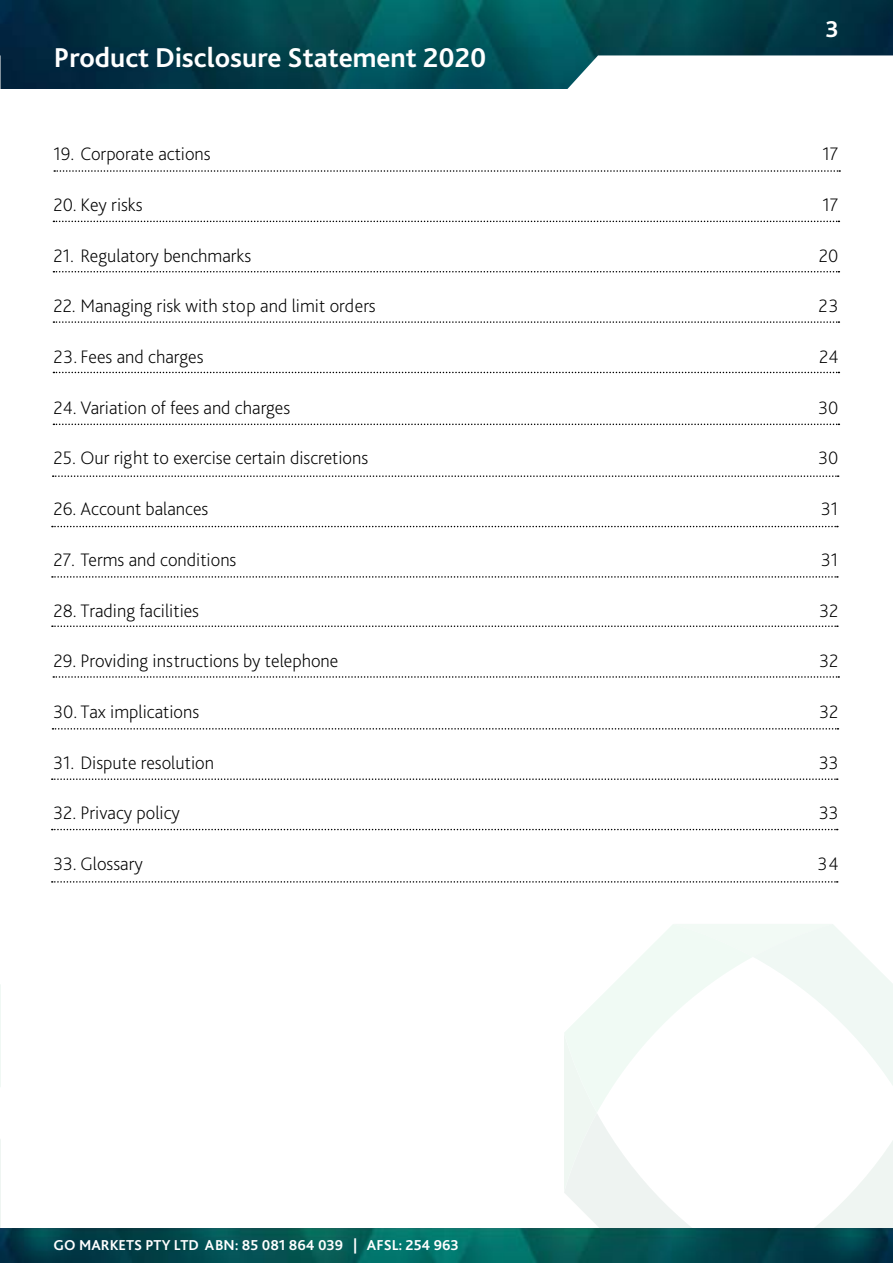
<style>
.page{position:relative;width:893px;height:1263px;background:#fff}
.page>*{position:absolute;margin:0;border:0;box-sizing:border-box;transform-origin:0 0}
.t1{font:700 28.5px "Bliss Pro";color:#fff}
.t2{font:700 24px "Bliss Pro";color:#fff}
.t3{font:200 18.9px "Bliss Pro";color:#000}
.t4{font:700 15px "Bliss Pro";color:#fff}
</style>
<div class="page">
<svg style="left:0;top:985px;width:1px;height:243px"></svg>
<svg style="left:564px;top:924px;width:329px;height:304px"></svg>
<img style="left:0;top:1228px;width:893px;height:35px">
<img style="left:0;top:0;width:893px;height:89px">
<svg style="left:0;top:55px;width:1px;height:34px"></svg>
<svg style="left:566px;top:55px;width:327px;height:34px"></svg>
<svg style="left:54px;top:170px;width:786px;height:2px"></svg>
<svg style="left:53px;top:221px;width:786px;height:1px"></svg>
<svg style="left:53px;top:271px;width:786px;height:1px"></svg>
<svg style="left:53px;top:321px;width:786px;height:2px"></svg>
<svg style="left:53px;top:372px;width:786px;height:1px"></svg>
<svg style="left:53px;top:424px;width:786px;height:1px"></svg>
<svg style="left:53px;top:475px;width:786px;height:2px"></svg>
<svg style="left:52px;top:526px;width:786px;height:1px"></svg>
<svg style="left:52px;top:576px;width:786px;height:2px"></svg>
<svg style="left:52px;top:625px;width:786px;height:2px"></svg>
<svg style="left:53px;top:676px;width:786px;height:2px"></svg>
<svg style="left:52px;top:728px;width:786px;height:1px"></svg>
<svg style="left:52px;top:778px;width:786px;height:2px"></svg>
<svg style="left:52px;top:829px;width:786px;height:1px"></svg>
<svg style="left:52px;top:881px;width:786px;height:2px"></svg>
<h1 class="t1" style="left:54px;top:40px;width:434px">Product Disclosure Statement 2020</h1>
<p class="t3" style="left:53px;top:142px;width:159px">19. Corporate actions</p>
<p class="t3" style="left:53px;top:193px;width:91px">20. Key risks</p>
<p class="t3" style="left:53px;top:244px;width:199px">21. Regulatory benchmarks</p>
<p class="t3" style="left:53px;top:294px;width:324px">22. Managing risk with stop and limit orders</p>
<p class="t3" style="left:53px;top:345px;width:152px">23. Fees and charges</p>
<p class="t3" style="left:53px;top:396px;width:238px">24. Variation of fees and charges</p>
<p class="t3" style="left:53px;top:446px;width:316px">25. Our right to exercise certain discretions</p>
<p class="t3" style="left:53px;top:497px;width:156px">26. Account balances</p>
<p class="t3" style="left:53px;top:548px;width:185px">27. Terms and conditions</p>
<p class="t3" style="left:53px;top:599px;width:147px">28. Trading facilities</p>
<p class="t3" style="left:53px;top:649px;width:286px">29. Providing instructions by telephone</p>
<p class="t3" style="left:53px;top:700px;width:147px">30. Tax implications</p>
<p class="t3" style="left:53px;top:751px;width:162px">31. Dispute resolution</p>
<p class="t3" style="left:53px;top:801px;width:128px">32. Privacy policy</p>
<p class="t3" style="left:53px;top:852px;width:91px">33. Glossary</p>
<p class="t4" style="left:54px;top:1236px;width:407px">GO MARKETS PTY LTD ABN: 85 081 864 039 | AFSL: 254 963</p>
<p class="t2" style="left:826px;top:14px;width:15px">3</p>
<p class="t3" style="left:822px;top:142px;width:18px">17</p>
<p class="t3" style="left:822px;top:193px;width:18px">17</p>
<p class="t3" style="left:819px;top:244px;width:21px">20</p>
<p class="t3" style="left:818px;top:294px;width:21px">23</p>
<p class="t3" style="left:819px;top:345px;width:21px">24</p>
<p class="t3" style="left:818px;top:396px;width:21px">30</p>
<p class="t3" style="left:818px;top:446px;width:21px">30</p>
<p class="t3" style="left:821px;top:497px;width:19px">31</p>
<p class="t3" style="left:821px;top:548px;width:19px">31</p>
<p class="t3" style="left:819px;top:598px;width:20px">32</p>
<p class="t3" style="left:819px;top:649px;width:20px">32</p>
<p class="t3" style="left:819px;top:700px;width:20px">32</p>
<p class="t3" style="left:819px;top:751px;width:21px">33</p>
<p class="t3" style="left:819px;top:801px;width:21px">33</p>
<p class="t3" style="left:818px;top:852px;width:22px">34</p>
</div>
